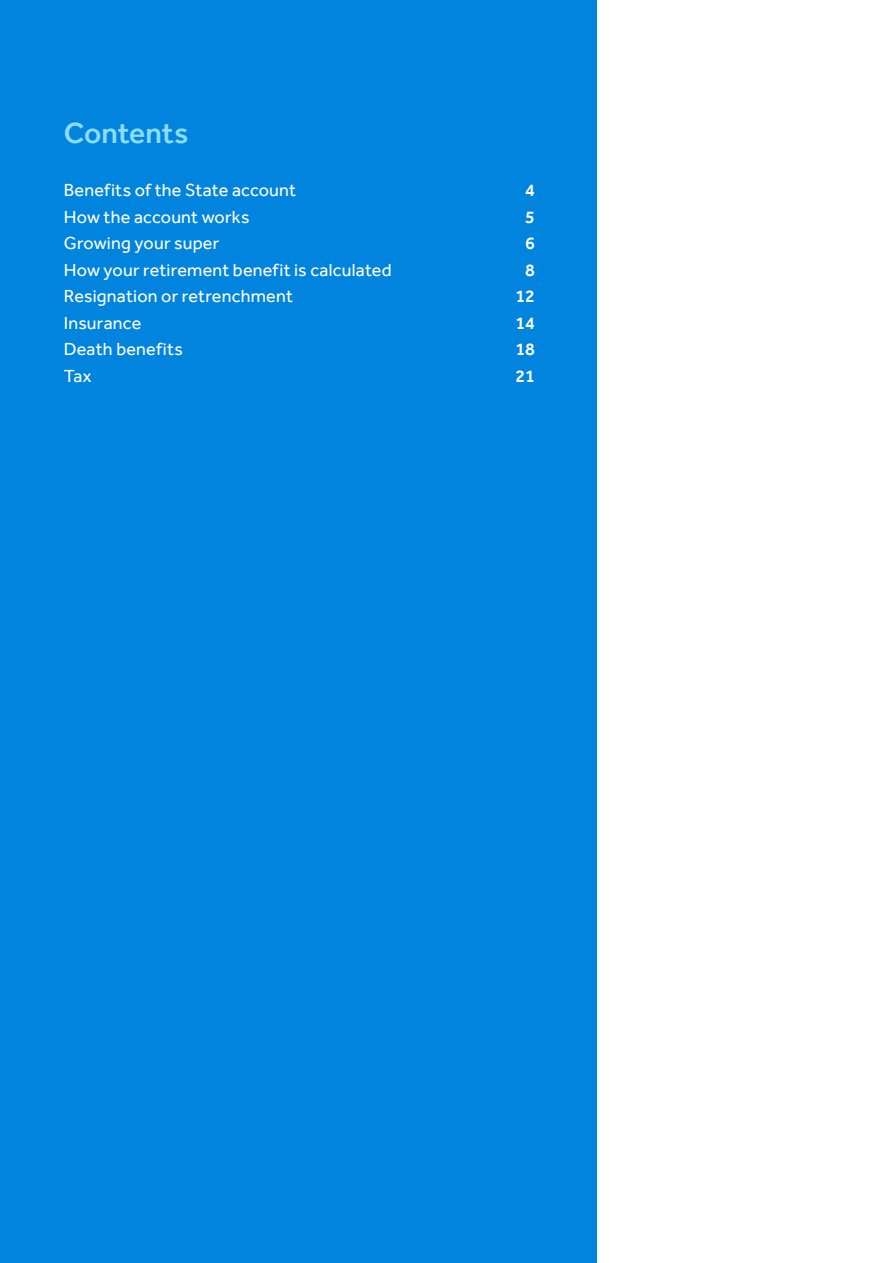
<style>
.page{position:relative;width:893px;height:1263px;background:#fff}
.page>*{position:absolute;margin:0;border:0;box-sizing:border-box;transform-origin:0 0}
.t1{font:500 30px "Effra";color:#8cddff}
.t2{font:18px "Effra";letter-spacing:.01em;color:#fff}
.t3{font:500 18px "Effra";letter-spacing:-.015em;color:#fff}
</style>
<div class="page">
<div style="left:0;top:0;width:597px;height:1263px;background:#0084dd"></div>
<h1 class="t1" style="left:64px;top:115px;width:126px">Contents</h1>
<p class="t2" style="left:64px;top:180px;width:234px">Benefits of the State account</p>
<p class="t3" style="left:525px;top:180px;width:11px">4</p>
<p class="t2" style="left:64px;top:206px;width:187px">How the account works</p>
<p class="t3" style="left:525px;top:206px;width:11px">5</p>
<p class="t2" style="left:64px;top:233px;width:157px">Growing your super</p>
<p class="t3" style="left:525px;top:233px;width:11px">6</p>
<p class="t2" style="left:64px;top:259px;width:329px">How your retirement benefit is calculated</p>
<p class="t3" style="left:525px;top:259px;width:11px">8</p>
<p class="t2" style="left:64px;top:286px;width:231px">Resignation or retrenchment</p>
<p class="t3" style="left:516px;top:286px;width:21px">12</p>
<p class="t2" style="left:64px;top:312px;width:79px">Insurance</p>
<p class="t3" style="left:515px;top:312px;width:21px">14</p>
<p class="t2" style="left:64px;top:339px;width:121px">Death benefits</p>
<p class="t3" style="left:515px;top:339px;width:21px">18</p>
<p class="t2" style="left:64px;top:365px;width:29px">Tax</p>
<p class="t3" style="left:516px;top:365px;width:21px">21</p>
</div>
